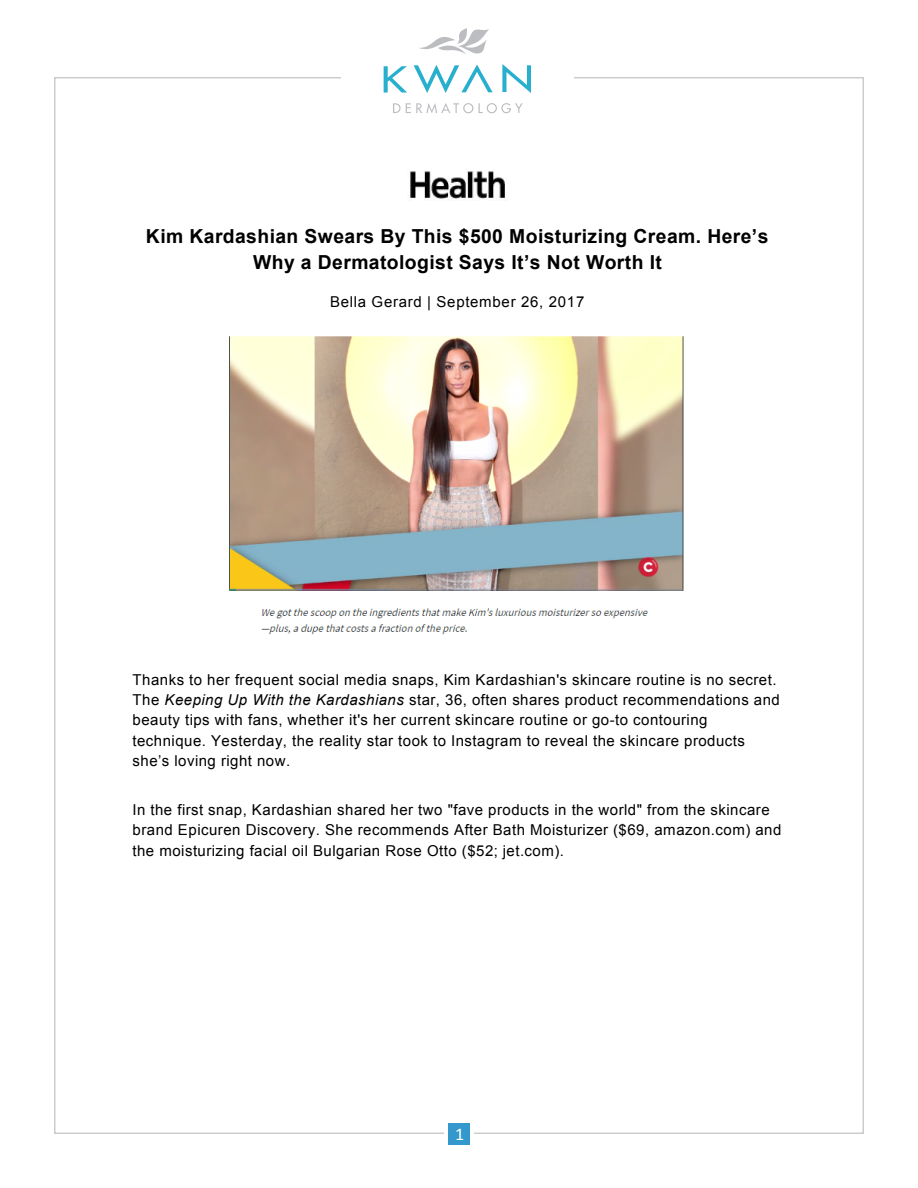
<style>
.page{position:relative;width:918px;height:1188px;background:#fff}
.page>*{position:absolute;margin:0;border:0;box-sizing:border-box;transform-origin:0 0}
.t1{font:700 19.35px/25.7px "Arial";letter-spacing:.02em;color:#000;text-align:center}
.t2{font:18px "Calibri";color:#fff}
.t3{font:15px/20.1px "Arial";letter-spacing:.035em;color:#000}
.s1{font-style:italic}
</style>
<div class="page">
<svg style="left:384px;top:66px;width:23px;height:27px"></svg>
<svg style="left:414px;top:65px;width:79px;height:28px"></svg>
<svg style="left:502px;top:64px;width:29px;height:29px"></svg>
<svg style="left:393px;top:103px;width:80px;height:10px"></svg>
<svg style="left:479px;top:103px;width:44px;height:10px"></svg>
<svg style="left:419px;top:28px;width:70px;height:26px"></svg>
<div style="left:448px;top:1123px;width:22px;height:22px;background:#39c"></div>
<img style="left:408px;top:170px;width:97px;height:31px">
<img style="left:229px;top:336px;width:455px;height:299px">
<p class="t1" style="left:146px;top:224px;width:624px">Kim Kardashian Swears By This $500 Moisturizing Cream. Here’s<br>Why a Dermatologist Says It’s Not Worth It</p>
<p class="t3" style="left:330px;top:291px;width:256px">Bella Gerard | September 26, 2017</p>
<p class="t3" style="left:133px;top:670px;width:649px">Thanks to her frequent social media snaps, Kim Kardashian's skincare routine is no secret.<br>The <span class="s1">Keeping Up With the Kardashians</span> star, 36, often shares product recommendations and beauty tips with fans, whether it's her current skincare routine or go-to contouring technique. Yesterday, the reality star took to Instagram to reveal the skincare products she’s loving right now.</p>
<p class="t3" style="left:133px;top:800px;width:650px">In the first snap, Kardashian shared her two "fave products in the world" from the skincare brand Epicuren Discovery. She recommends After Bath Moisturizer ($69, amazon.com) and the moisturizing facial oil Bulgarian Rose Otto ($52; jet.com).</p>
<p class="t2" style="left:455px;top:1123px;width:11px">1</p>
</div>
